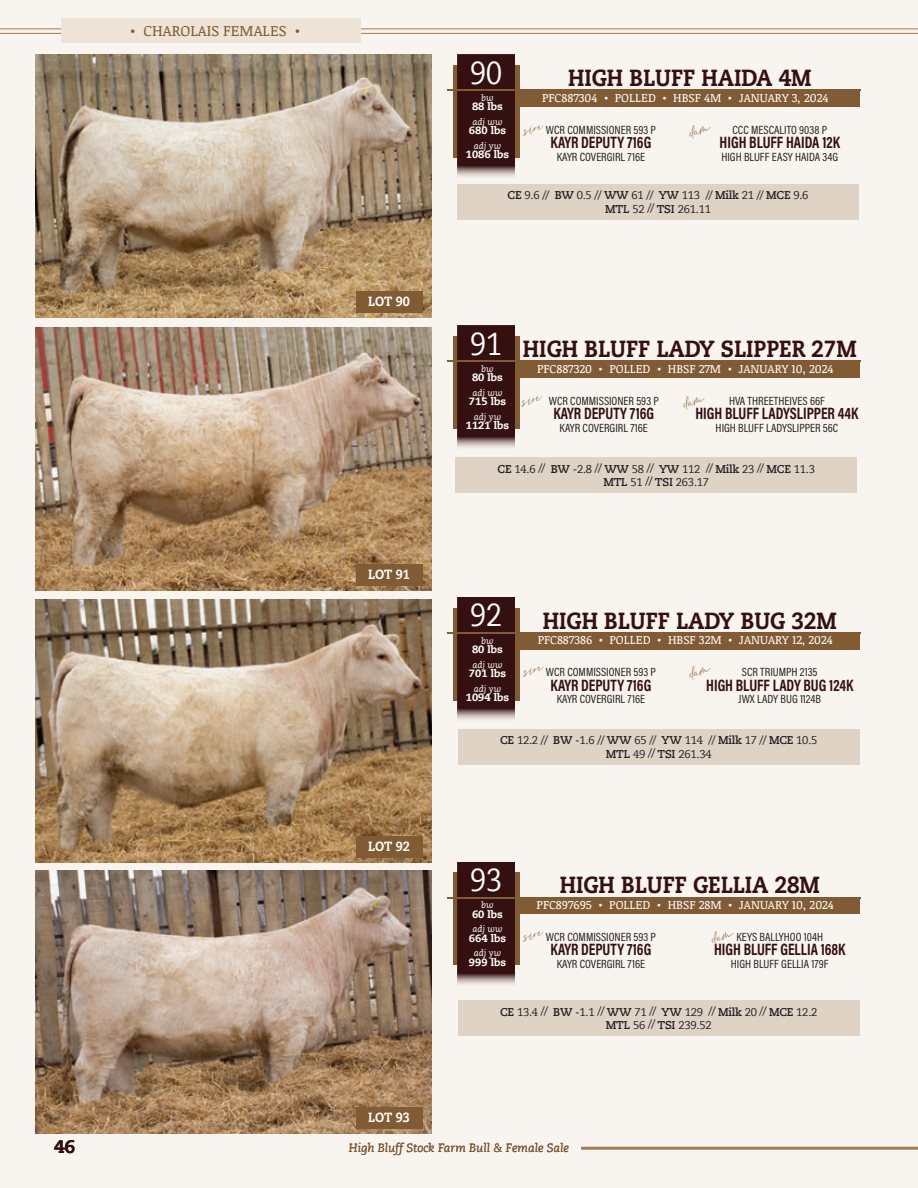
<style>
.page{position:relative;width:918px;height:1188px;background:#f8f4ef}
.page>*{position:absolute;margin:0;border:0;box-sizing:border-box;transform-origin:0 0}
.t1{font:31.65px "Caecilia LT Pro 55 Roman";color:#fff;scale:.9 1}
.t2{font:800 23.25px "Caecilia LT Std";color:#351011;scale:.9 1}
.t3{font:18px "Searchlight";color:#815b33}
.t4{font:800 18px "Caecilia LT Pro 85";color:#351011}
.t5{font:700 16.65px "Acumin Pro Cond";color:#351011;scale:.9 1}
.t6{font:15px "Noticia Text";color:#815b33}
.t7{font:800 13.35px "Caecilia LT Std";color:#fff;scale:.9 1}
.t8{font:12px "Acumin Pro Cond";color:#231f20}
.t9{font:12px "Noticia Text";color:#fff}
.t10{font:italic 12px "Caecilia LT Pro 56";color:#815b33}
.t11{font:11.25px/13.5px "Caecilia LT Pro 55 Roman";letter-spacing:-.02em;color:#231f20;text-align:center}
.t12{font:800 10.5px "Caecilia LT Pro 85";color:#fff}
.t13{font:italic 9px "Caecilia LT Pro 56";color:#fff}
.s1{font-family:"Caecilia LT Pro 75";font-weight:700}
</style>
<div class="page">
<hr style="left:581px;top:1147px;width:337px;height:3px;background:#a77b4e">
<img style="left:36px;top:54px;width:396px;height:263px">
<div style="left:356px;top:291px;width:67px;height:21px;background:#815b33"></div>
<img style="left:36px;top:328px;width:396px;height:263px">
<div style="left:356px;top:564px;width:67px;height:22px;background:#815b33"></div>
<img style="left:36px;top:599px;width:396px;height:263px">
<div style="left:356px;top:836px;width:67px;height:21px;background:#815b33"></div>
<img style="left:36px;top:871px;width:396px;height:263px">
<div style="left:356px;top:1107px;width:67px;height:22px;background:#815b33"></div>
<div style="left:510px;top:91px;width:350px;height:15px;background:#815b33"></div>
<div style="left:453px;top:65px;width:66px;height:93px;background:#815b33"></div>
<div style="left:458px;top:55px;width:57px;height:124px;background:#351011"></div>
<hr style="left:447px;top:89px;width:413px;height:2px;background:#815b33">
<div style="left:510px;top:362px;width:350px;height:15px;background:#815b33"></div>
<div style="left:453px;top:336px;width:66px;height:93px;background:#815b33"></div>
<div style="left:458px;top:326px;width:57px;height:124px;background:#351011"></div>
<hr style="left:447px;top:360px;width:413px;height:2px;background:#815b33">
<div style="left:510px;top:634px;width:350px;height:15px;background:#815b33"></div>
<div style="left:453px;top:608px;width:66px;height:92px;background:#815b33"></div>
<div style="left:458px;top:597px;width:57px;height:125px;background:#351011"></div>
<hr style="left:447px;top:632px;width:413px;height:2px;background:#815b33">
<div style="left:510px;top:898px;width:350px;height:16px;background:#815b33"></div>
<div style="left:453px;top:872px;width:66px;height:93px;background:#815b33"></div>
<div style="left:458px;top:862px;width:57px;height:125px;background:#351011"></div>
<hr style="left:447px;top:897px;width:413px;height:1px;background:#815b33">
<div style="left:457px;top:184px;width:402px;height:35px;background:#dfd3c6"></div>
<div style="left:455px;top:458px;width:402px;height:35px;background:#dfd3c6"></div>
<div style="left:458px;top:729px;width:402px;height:36px;background:#dfd3c6"></div>
<div style="left:458px;top:1001px;width:402px;height:35px;background:#dfd3c6"></div>
<hr style="left:0;top:28px;width:917px;height:1px;background:#a77b4e">
<hr style="left:0;top:33px;width:918px;height:1px;background:#a77b4e">
<div style="left:61px;top:19px;width:300px;height:24px;background:#eee3d7"></div>
<p class="t6" style="left:130px;top:21px;width:172px">• CHAROLAIS FEMALES •</p>
<p class="t7" style="left:368px;top:293px;width:48px">LOT 90</p>
<p class="t7" style="left:368px;top:566px;width:48px">LOT 91</p>
<p class="t7" style="left:368px;top:838px;width:48px">LOT 92</p>
<p class="t7" style="left:368px;top:1109px;width:48px">LOT 93</p>
<h1 class="t1" style="left:470px;top:52px;width:37px">90</h1>
<p class="t13" style="left:481px;top:92px;width:14px">bw</p>
<p class="t12" style="left:472px;top:99px;width:32px">88 lbs</p>
<p class="t13" style="left:472px;top:116px;width:32px">adj ww</p>
<p class="t12" style="left:469px;top:123px;width:39px">680 lbs</p>
<p class="t13" style="left:474px;top:140px;width:29px">adj yw</p>
<p class="t12" style="left:466px;top:147px;width:45px">1086 lbs</p>
<h2 class="t2" style="left:568px;top:63px;width:272px">HIGH BLUFF HAIDA 4M</h2>
<p class="t8" style="left:546px;top:122px;width:112px">WCR COMMISSIONER 593 P</p>
<h3 class="t5" style="left:551px;top:131px;width:113px">KAYR DEPUTY 716G</h3>
<p class="t8" style="left:557px;top:149px;width:90px">KAYR COVERGIRL 716E</p>
<p class="t9" style="left:542px;top:89px;width:288px">PFC887304 • POLLED • HBSF 4M • JANUARY 3, 2024</p>
<h3 class="t3" style="left:520px;top:118px;width:22px;rotate:-16deg">sire</h3>
<p class="t8" style="left:732px;top:122px;width:96px">CCC MESCALITO 9038 P</p>
<h3 class="t5" style="left:720px;top:131px;width:135px">HIGH BLUFF HAIDA 12K</h3>
<p class="t8" style="left:721px;top:149px;width:118px">HIGH BLUFF EASY HAIDA 34G</p>
<p class="t11" style="left:508px;top:188px;width:302px"><span class="s1">CE</span> 9.6 // <span class="s1">BW</span> 0.5 // <span class="s1">WW</span> 61 // <span class="s1">YW</span> 113 // <span class="s1">Milk</span> 21 // <span class="s1">MCE</span> 9.6<br><span class="s1">MTL</span> 52 // <span class="s1">TSI</span> 261.11</p>
<h1 class="t1" style="left:470px;top:323px;width:37px">91</h1>
<p class="t13" style="left:481px;top:363px;width:14px">bw</p>
<p class="t12" style="left:472px;top:370px;width:32px">80 lbs</p>
<p class="t13" style="left:472px;top:387px;width:32px">adj ww</p>
<p class="t12" style="left:469px;top:394px;width:39px">715 lbs</p>
<p class="t13" style="left:474px;top:411px;width:29px">adj yw</p>
<p class="t12" style="left:466px;top:418px;width:45px">1121 lbs</p>
<h2 class="t2" style="left:523px;top:334px;width:372px">HIGH BLUFF LADY SLIPPER 27M</h2>
<p class="t8" style="left:549px;top:393px;width:112px">WCR COMMISSIONER 593 P</p>
<h3 class="t5" style="left:553px;top:402px;width:113px">KAYR DEPUTY 716G</h3>
<p class="t8" style="left:560px;top:420px;width:90px">KAYR COVERGIRL 716E</p>
<p class="t9" style="left:537px;top:360px;width:298px">PFC887320 • POLLED • HBSF 27M • JANUARY 10, 2024</p>
<h3 class="t3" style="left:518px;top:389px;width:22px;rotate:-16deg">sire</h3>
<p class="t8" style="left:729px;top:393px;width:97px">HVA THREETHEIVES 66F</p>
<h3 class="t5" style="left:695px;top:402px;width:183px">HIGH BLUFF LADYSLIPPER 44K</h3>
<p class="t8" style="left:716px;top:420px;width:124px">HIGH BLUFF LADYSLIPPER 56C</p>
<p class="t11" style="left:498px;top:462px;width:319px"><span class="s1">CE</span> 14.6 // <span class="s1">BW</span> -2.8 // <span class="s1">WW</span> 58 // <span class="s1">YW</span> 112 // <span class="s1">Milk</span> 23 // <span class="s1">MCE</span> 11.3<br><span class="s1">MTL</span> 51 // <span class="s1">TSI</span> 263.17</p>
<h1 class="t1" style="left:470px;top:595px;width:37px">92</h1>
<p class="t13" style="left:481px;top:635px;width:14px">bw</p>
<p class="t12" style="left:472px;top:642px;width:32px">80 lbs</p>
<p class="t13" style="left:472px;top:659px;width:32px">adj ww</p>
<p class="t12" style="left:469px;top:666px;width:39px">701 lbs</p>
<p class="t13" style="left:474px;top:683px;width:29px">adj yw</p>
<p class="t12" style="left:466px;top:690px;width:45px">1094 lbs</p>
<h2 class="t2" style="left:543px;top:606px;width:328px">HIGH BLUFF LADY BUG 32M</h2>
<p class="t8" style="left:546px;top:665px;width:112px">WCR COMMISSIONER 593 P</p>
<h3 class="t5" style="left:551px;top:674px;width:113px">KAYR DEPUTY 716G</h3>
<p class="t8" style="left:557px;top:692px;width:90px">KAYR COVERGIRL 716E</p>
<p class="t9" style="left:538px;top:632px;width:297px">PFC887386 • POLLED • HBSF 32M • JANUARY 12, 2024</p>
<h3 class="t3" style="left:520px;top:659px;width:22px;rotate:-16deg">sire</h3>
<p class="t8" style="left:742px;top:665px;width:77px">SCR TRIUMPH 2135</p>
<h3 class="t5" style="left:706px;top:674px;width:165px">HIGH BLUFF LADY BUG 124K</h3>
<p class="t8" style="left:739px;top:692px;width:84px">JWX LADY BUG 1124B</p>
<p class="t11" style="left:500px;top:734px;width:319px"><span class="s1">CE</span> 12.2 // <span class="s1">BW</span> -1.6 // <span class="s1">WW</span> 65 // <span class="s1">YW</span> 114 // <span class="s1">Milk</span> 17 // <span class="s1">MCE</span> 10.5<br><span class="s1">MTL</span> 49 // <span class="s1">TSI</span> 261.34</p>
<h1 class="t1" style="left:470px;top:859px;width:37px">93</h1>
<p class="t13" style="left:481px;top:899px;width:14px">bw</p>
<p class="t12" style="left:472px;top:907px;width:32px">60 lbs</p>
<p class="t13" style="left:472px;top:923px;width:32px">adj ww</p>
<p class="t12" style="left:469px;top:931px;width:39px">664 lbs</p>
<p class="t13" style="left:474px;top:947px;width:29px">adj yw</p>
<p class="t12" style="left:469px;top:955px;width:39px">999 lbs</p>
<h2 class="t2" style="left:560px;top:871px;width:291px">HIGH BLUFF GELLIA 28M</h2>
<p class="t8" style="left:546px;top:929px;width:112px">WCR COMMISSIONER 593 P</p>
<h3 class="t5" style="left:551px;top:939px;width:113px">KAYR DEPUTY 716G</h3>
<p class="t8" style="left:557px;top:956px;width:90px">KAYR COVERGIRL 716E</p>
<p class="t9" style="left:537px;top:896px;width:299px">PFC897695 • POLLED • HBSF 28M • JANUARY 10, 2024</p>
<h3 class="t3" style="left:520px;top:924px;width:22px;rotate:-16deg">sire</h3>
<p class="t8" style="left:736px;top:929px;width:88px">KEYS BALLYHOO 104H</p>
<h3 class="t5" style="left:714px;top:939px;width:148px">HIGH BLUFF GELLIA 168K</h3>
<p class="t8" style="left:731px;top:956px;width:99px">HIGH BLUFF GELLIA 179F</p>
<p class="t11" style="left:500px;top:1005px;width:319px"><span class="s1">CE</span> 13.4 // <span class="s1">BW</span> -1.1 // <span class="s1">WW</span> 71 // <span class="s1">YW</span> 129 // <span class="s1">Milk</span> 20 // <span class="s1">MCE</span> 12.2<br><span class="s1">MTL</span> 56 // <span class="s1">TSI</span> 239.52</p>
<h3 class="t4" style="left:54px;top:1134px;width:23px">46</h3>
<p class="t10" style="left:349px;top:1140px;width:222px">High Bluff Stock Farm Bull &amp; Female Sale</p>
</div>
